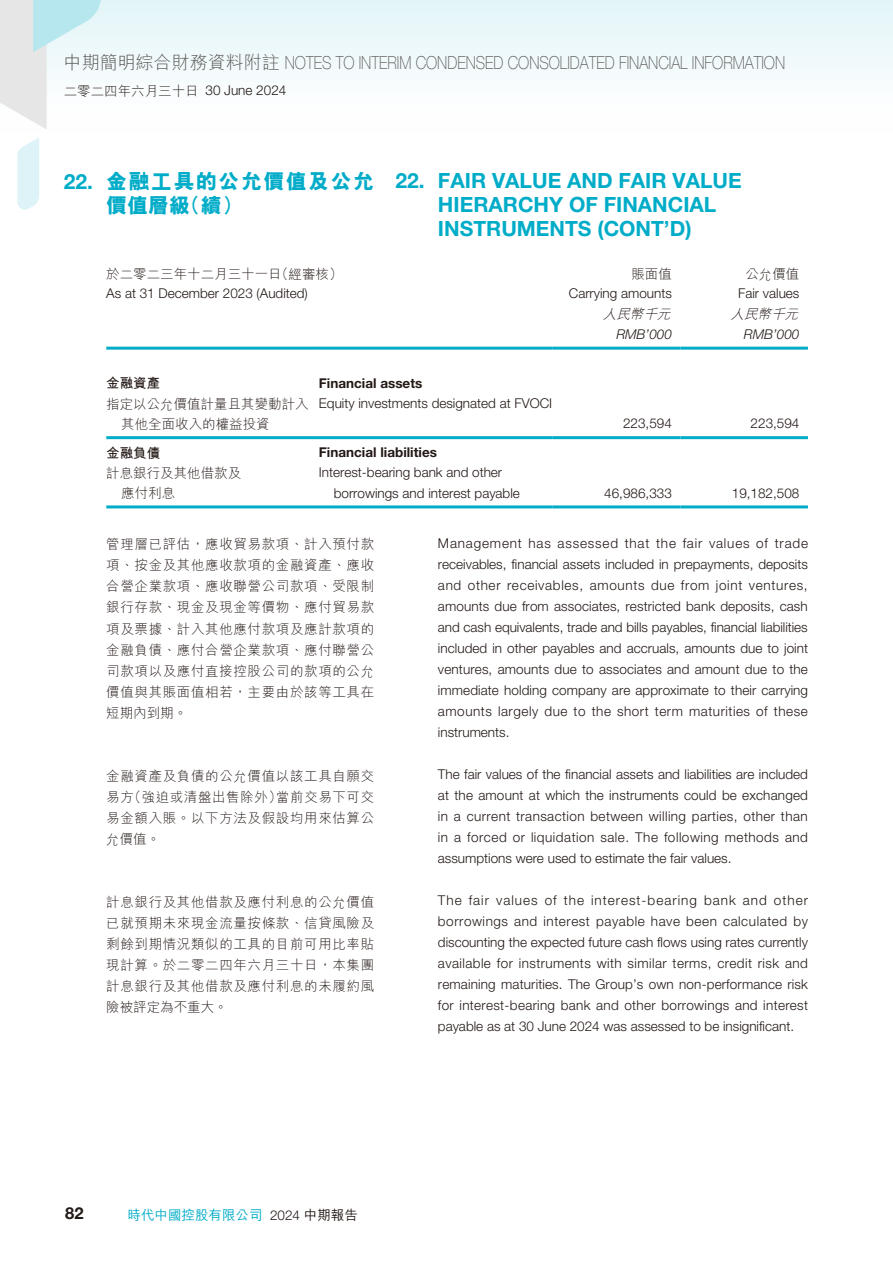
<style>
.page{position:relative;width:893px;height:1263px;background:#fff}
.page>*{position:absolute;margin:0;border:0;box-sizing:border-box;transform-origin:0 0}
.t1{font:700 21px/24px "Helvetica Neue LT Std";color:#00acc8}
.t2{font:800 21px/24px "M Hei HK";letter-spacing:.07em;color:#00acc8}
.t3{font:100 18px "Helvetica Neue LT Std";color:#595857;scale:.83 1}
.t4{font:700 16.5px "Helvetica Neue LT Std";color:#231916}
.t5{font:300 13.5px/21px "Helvetica Neue LT Std";color:#231916;text-align:justify}
.t6{font:300 13.5px/21px "M Hei HK";letter-spacing:.045em;color:#231916;text-align:justify}
.t7{font:300 13.5px/20.2px "M Hei HK";color:#231916}
.t8{font:700 13.5px "Helvetica Neue LT Std";color:#231916}
.t9{font:500 13.5px "M Hei HK";color:#00acc8}
.t10{font:italic 300 13.5px "Helvetica Neue LT Std";color:#231916}
.t11{font:italic 300 13.5px "M Hei HK";color:#231916}
.t12{font:700 13.5px "M Hei HK";color:#231916}
.s1{font-family:"M Hei HK";font-weight:300}
.s2{font-family:"Helvetica Neue LT Std"}
.s3{font-family:"Helvetica Neue LT Std";font-weight:700}
.s4{font-family:"Helvetica Neue LT Std";font-weight:300;color:#231916}
.s5{color:#231916}
</style>
<div class="page">
<div style="left:0;top:0;width:893px;height:133px;background:linear-gradient(to bottom,#e2f5f8,#fff)"></div>
<svg style="left:0;top:0;width:101px;height:130px"></svg>
<svg style="left:17px;top:138px;width:22px;height:72px;background:#e1f4f8"></svg>
<hr style="left:106px;top:347px;width:213px;height:3px;background:#00acc8">
<hr style="left:319px;top:347px;width:234px;height:3px;background:#00acc8">
<hr style="left:553px;top:347px;width:127px;height:3px;background:#00acc8">
<hr style="left:680px;top:347px;width:128px;height:3px;background:#00acc8">
<hr style="left:106px;top:436px;width:213px;height:3px;background:#00acc8">
<hr style="left:319px;top:436px;width:234px;height:3px;background:#00acc8">
<hr style="left:553px;top:436px;width:127px;height:3px;background:#00acc8">
<hr style="left:680px;top:436px;width:128px;height:3px;background:#00acc8">
<hr style="left:106px;top:505px;width:213px;height:3px;background:#00acc8">
<hr style="left:319px;top:505px;width:234px;height:3px;background:#00acc8">
<hr style="left:553px;top:505px;width:127px;height:3px;background:#00acc8">
<hr style="left:680px;top:505px;width:128px;height:3px;background:#00acc8">
<h2 class="t3" style="left:64px;top:53px;width:871px"><span class="s1">中期簡明綜合財務資料附註</span> NOTES TO INTERIM CONDENSED CONSOLIDATED FINANCIAL INFORMATION</h2>
<p class="t7" style="left:64px;top:80px;width:224px">二零二四年六月三十日 <span class="s2">30 June 2024</span></p>
<h1 class="t2" style="left:106px;top:169px;width:269px;text-indent:-43px"><span class="s3">22.</span> 金融工具的公允價值及公允價值層級（續）</h1>
<h1 class="t1" style="left:438px;top:168px;width:305px;text-indent:-43px">22. FAIR VALUE AND FAIR VALUE<br>HIERARCHY OF FINANCIAL<br>INSTRUMENTS (CONT’D)</h1>
<p class="t7" style="left:106px;top:263px;width:238px">於二零二三年十二月三十一日（經審核）</p>
<p class="t6" style="left:631px;top:263px;width:42px">賬面值</p>
<p class="t6" style="left:745px;top:263px;width:56px">公允價值</p>
<p class="t5" style="left:106px;top:283px;width:203px">As at 31 December 2023 (Audited)</p>
<p class="t5" style="left:569px;top:283px;width:105px">Carrying amounts</p>
<p class="t5" style="left:738px;top:283px;width:63px">Fair values</p>
<p class="t11" style="left:603px;top:305px;width:74px">人民幣千元</p>
<p class="t11" style="left:730px;top:305px;width:74px">人民幣千元</p>
<p class="t10" style="left:616px;top:326px;width:57px">RMB’000</p>
<p class="t10" style="left:744px;top:326px;width:57px">RMB’000</p>
<p class="t12" style="left:106px;top:374px;width:55px">金融資產</p>
<p class="t8" style="left:319px;top:375px;width:105px">Financial assets</p>
<p class="t7" style="left:121px;top:393px;width:189px;text-indent:-15px">指定以公允價值計量且其變動計入其他全面收入的權益投資</p>
<p class="t5" style="left:319px;top:392px;width:235px">Equity investments designated at FVOCI</p>
<p class="t5" style="left:623px;top:413px;width:50px">223,594</p>
<p class="t5" style="left:751px;top:413px;width:50px">223,594</p>
<p class="t12" style="left:106px;top:443px;width:55px">金融負債</p>
<p class="t8" style="left:319px;top:444px;width:120px">Financial liabilities</p>
<p class="t7" style="left:121px;top:462px;width:122px;text-indent:-15px">計息銀行及其他借款及應付利息</p>
<p class="t5" style="left:334px;top:462px;width:188px;line-height:20.2px;text-indent:-15px">Interest-bearing bank and other borrowings and interest payable</p>
<p class="t5" style="left:604px;top:482px;width:69px">46,986,333</p>
<p class="t5" style="left:732px;top:482px;width:69px">19,182,508</p>
<p class="t5" style="left:438px;top:533px;width:372px">Management has assessed that the fair values of trade receivables, financial assets included in prepayments, deposits and other receivables, amounts due from joint ventures, amounts due from associates, restricted bank deposits, cash and cash equivalents, trade and bills payables, financial liabilities included in other payables and accruals, amounts due to joint ventures, amounts due to associates and amount due to the immediate holding company are approximate to their carrying amounts largely due to the short term maturities of these instruments.</p>
<p class="t5" style="left:438px;top:764px;width:371px">The fair values of the financial assets and liabilities are included at the amount at which the instruments could be exchanged in a current transaction between willing parties, other than in a forced or liquidation sale. The following methods and assumptions were used to estimate the fair values.</p>
<p class="t5" style="left:438px;top:890px;width:372px">The fair values of the interest-bearing bank and other borrowings and interest payable have been calculated by discounting the expected future cash flows using rates currently available for instruments with similar terms, credit risk and remaining maturities. The Group’s own non-performance risk for interest-bearing bank and other borrowings and interest payable as at 30 June 2024 was assessed to be insignificant.</p>
<p class="t6" style="left:106px;top:533px;width:269px">管理層已評估，應收貿易款項、計入預付款項、按金及其他應收款項的金融資產、應收合營企業款項、應收聯營公司款項、受限制銀行存款、現金及現金等價物、應付貿易款項及票據、計入其他應付款項及應計款項的金融負債、應付合營企業款項、應付聯營公司款項以及應付直接控股公司的款項的公允價值與其賬面值相若，主要由於該等工具在短期內到期。</p>
<p class="t6" style="left:106px;top:764px;width:269px">金融資產及負債的公允價值以該工具自願交易方（強迫或清盤出售除外）當前交易下可交易金額入賬。以下方法及假設均用來估算公允價值。</p>
<p class="t6" style="left:106px;top:891px;width:269px">計息銀行及其他借款及應付利息的公允價值已就預期未來現金流量按條款、信貸風險及剩餘到期情況類似的工具的目前可用比率貼現計算。於二零二四年六月三十日，本集團計息銀行及其他借款及應付利息的未履約風險被評定為不重大。</p>
<p class="t4" style="left:65px;top:1203px;width:20px">82</p>
<p class="t9" style="left:128px;top:1205px;width:232px">時代中國控股有限公司 <span class="s4">2024</span> <span class="s5">中期報告</span></p>
</div>
